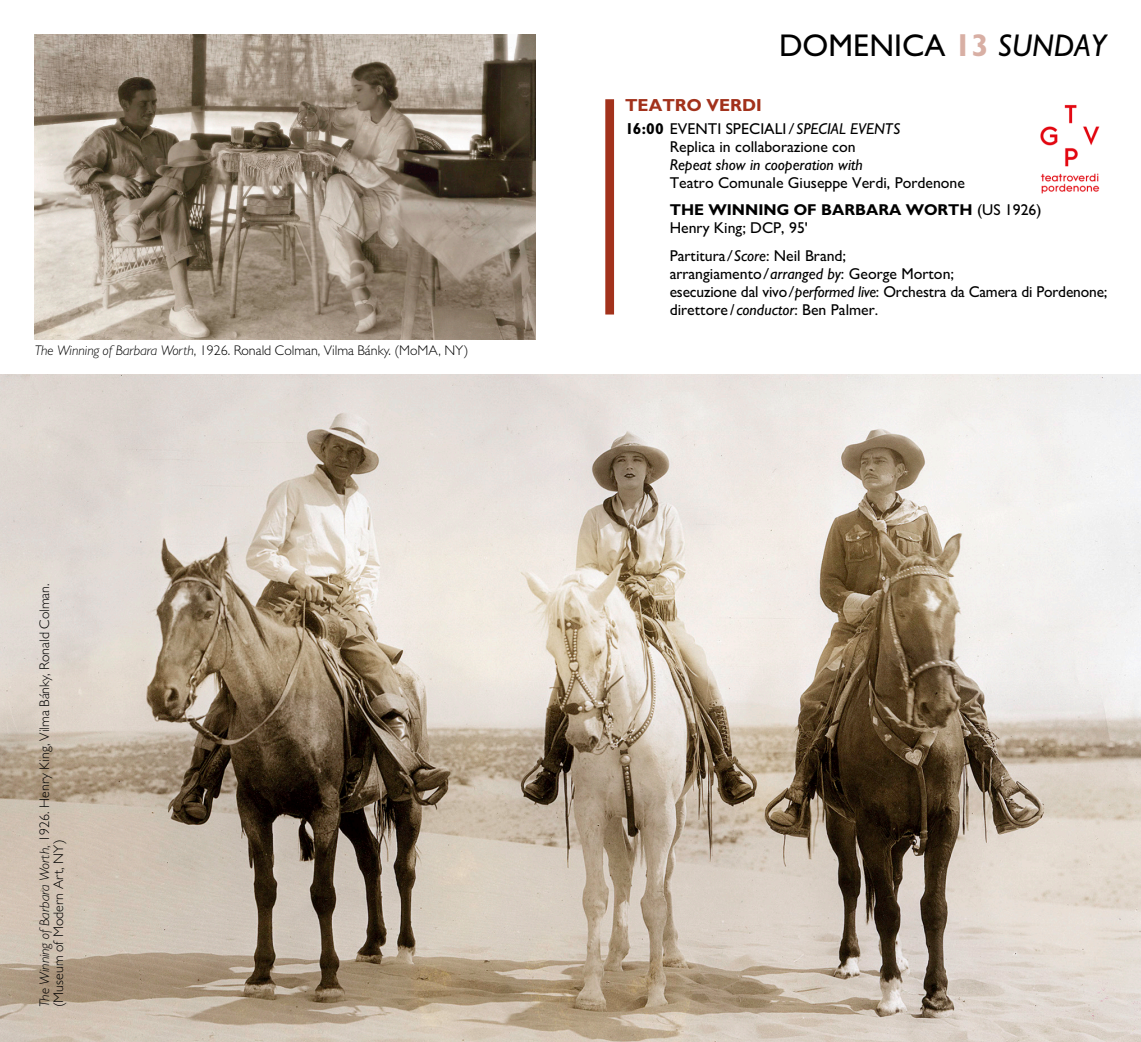
<style>
.page{position:relative;width:1141px;height:1042px;background:#fff}
.page>*{position:absolute;margin:0;border:0;box-sizing:border-box;transform-origin:0 0}
.t1{font:500 31.5px "Gill Sans MT Pro";color:#000}
.Venue_Teatro_Verdi{font:700 17.5px "Gill Sans MT Pro";color:#a2321c}
.PIANISTA_Teatro_Verdi{font:500 15.75px/17.8px "Gill Sans MT Pro";color:#000}
.Linea_Teatro_Verdi{font:500 15.75px/17.8px "Gill Sans MT Pro";color:#000}
.Linea_Teatro_Verdi___Distanzia_Film{font:500 15.75px/17.8px "Gill Sans MT Pro";color:#000}
.Didascalia{font:300 14px/14px "Gill Sans MT Pro";color:#000}
.s1{font-style:italic}
.s2{font-weight:700;color:#d8afa4}
.s3{font-weight:700}
</style>
<div class="page">
<div style="left:605px;top:99px;width:9px;height:215px;background:#a2321c"></div>
<img style="left:1040px;top:104px;width:60px;height:90px">
<img style="left:0;top:375px;width:1141px;height:667px">
<img style="left:35px;top:35px;width:501px;height:305px">
<p class="Didascalia" style="left:35px;top:343px;width:435px"><span class="s1">The Winning of Barbara Worth</span>, 1926. Ronald Colman, Vilma Bánky. (MoMA, NY)</p>
<p class="Didascalia" style="left:37px;top:1007px;width:425px;rotate:-90deg"><span class="s1">The Winning of Barbara Worth</span>, 1926. Henry King, Vilma Bánky, Ronald Colman. (Museum of Modern Art, NY)</p>
<h1 class="t1" style="left:779px;top:27px;width:329px">DOMENICA <span class="s2">13</span> <span class="s1">SUNDAY</span></h1>
<p class="Venue_Teatro_Verdi" style="left:625px;top:94px;width:138px">TEATRO VERDI</p>
<p class="Linea_Teatro_Verdi" style="left:670px;top:120px;width:297px;text-indent:-45px"><span class="s3">16:00</span> EVENTI SPECIALI <span class="s1">/ SPECIAL EVENTS<br></span>Replica in collaborazione con<br><span class="s1">Repeat show in cooperation with<br></span>Teatro Comunale Giuseppe Verdi, Pordenone</p>
<p class="Linea_Teatro_Verdi___Distanzia_Film" style="left:670px;top:201px;width:373px"><span class="s3">THE WINNING OF BARBARA WORTH</span> (US 1926)<br>Henry King; DCP, 95'</p>
<p class="PIANISTA_Teatro_Verdi" style="left:670px;top:247px;width:439px">Partitura <span class="s1">/ Score</span>: Neil Brand;<br>arrangiamento<span class="s1">/ arranged by</span>: George Morton;<br>esecuzione dal vivo<span class="s1">/performed live</span>: Orchestra da Camera di Pordenone; direttore /<span class="s1">conductor</span>: Ben Palmer.</p>
</div>
